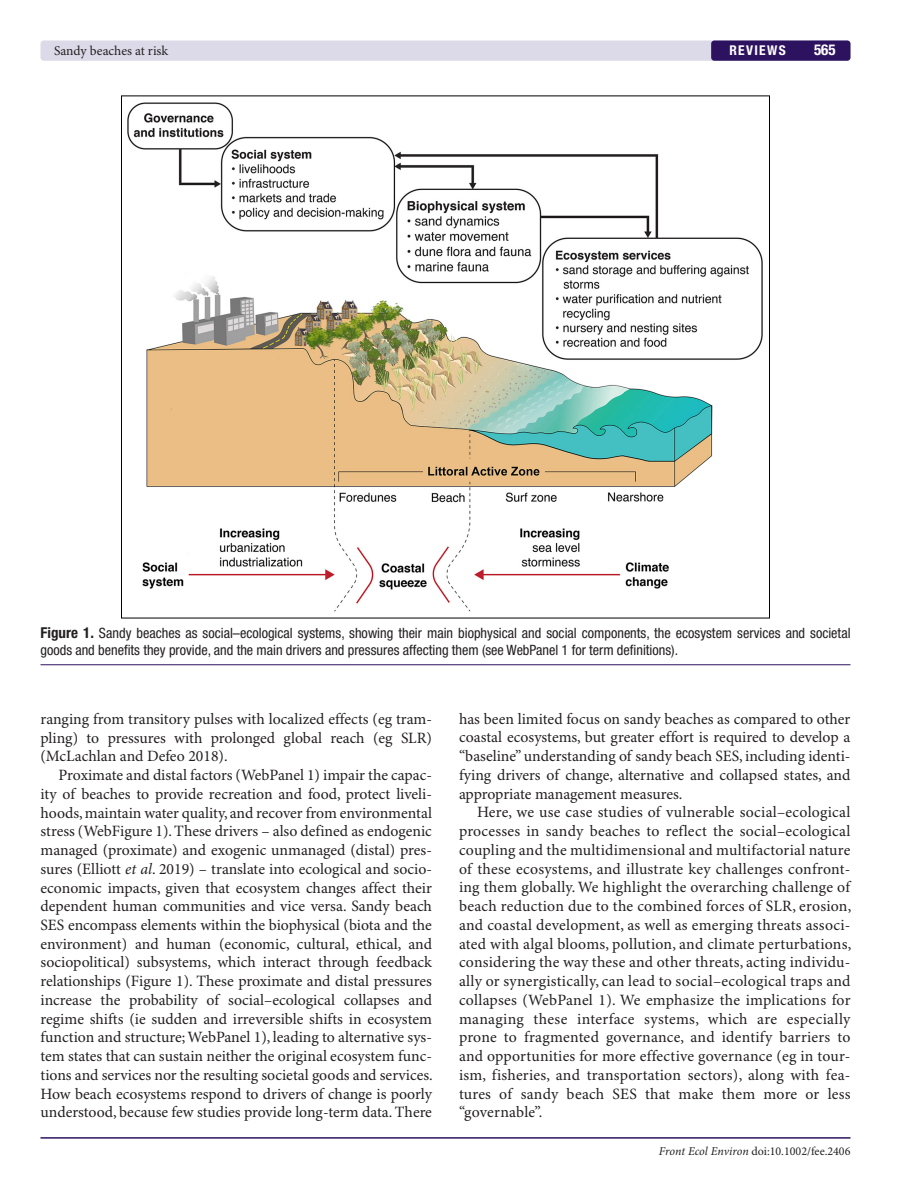
<style>
.page{position:relative;width:918px;height:1188px;background:#fff}
.page>*{position:absolute;margin:0;border:0;box-sizing:border-box;transform-origin:0 0}
.t1{font:15.75px/18.8px "Minion Pro";color:#231f20;text-align:justify}
.t2{font:700 condensed 15px "Helvetica Neue LT Std";color:#fff}
.t3{font:condensed 14.25px/17.2px "Helvetica Neue LT Std";color:#231f20}
.t4{font:13.5px "Minion Pro";letter-spacing:-.005em;color:#231f20}
.t5{font:700 condensed 13.5px "Helvetica Neue LT Std";letter-spacing:.1em;color:#fff}
.t6{font:12px "Minion Pro";color:#231f20}
.s1{font-weight:700;font-size:15px}
.s2{font-style:italic}
</style>
<div class="page">
<hr style="left:40px;top:1137px;width:810px;height:2px;background:#2d135f">
<div style="left:40px;top:40px;width:811px;height:21px;background:#dcdae8;border-radius:3px"></div>
<div style="left:711px;top:40px;width:140px;height:21px;background:#2d135f;border-radius:3px"></div>
<hr style="left:40px;top:664px;width:810px;height:1px;background:#2d135f">
<img style="left:128px;top:102px;width:635px;height:510px">
<p class="t4" style="left:54px;top:43px;width:116px">Sandy beaches at risk</p>
<p class="t5" style="left:729px;top:42px;width:58px">REVIEWS</p>
<p class="t2" style="left:814px;top:41px;width:23px">565</p>
<p class="t3" style="left:40px;top:624px;width:812px"><span class="s1">Figure 1.</span> Sandy beaches as social–ecological systems, showing their main biophysical and social components, the ecosystem services and societal goods and benefits they provide, and the main drivers and pressures affecting them (see WebPanel 1 for term definitions).</p>
<p class="t1" style="left:40px;top:710px;width:393px">ranging from transitory pulses with localized effects (eg tram&shy;pling) to pressures with prolonged global reach (eg SLR) (McLachlan and Defeo 2018).</p>
<p class="t1" style="left:40px;top:766px;width:394px;text-indent:18px">Proximate and distal factors (WebPanel 1) impair the capac&shy;ity of beaches to provide recreation and food, protect liveli&shy;hoods, maintain water quality, and recover from environmental stress (WebFigure 1). These drivers – also defined as endogenic managed (proximate) and exogenic unmanaged (distal) pres&shy;sures (Elliott <span class="s2">et al</span>. 2019) – translate into ecological and socio&shy;economic impacts, given that ecosystem changes affect their dependent human communities and vice versa. Sandy beach SES encompass elements within the biophysical (biota and the environment) and human (economic, cultural, ethical, and sociopolitical) subsystems, which interact through feedback relationships (Figure 1). These proximate and distal pressures increase the probability of social–ecological collapses and regime shifts (ie sudden and irreversible shifts in ecosystem function and structure; WebPanel 1), leading to alternative sys&shy;tem states that can sustain neither the original ecosystem func&shy;tions and services nor the resulting societal goods and services.<br>How beach ecosystems respond to drivers of change is poorly understood, because few studies provide long-term data. There</p>
<p class="t1" style="left:459px;top:710px;width:393px">has been limited focus on sandy beaches as compared to other coastal ecosystems, but greater effort is required to develop a “baseline” understanding of sandy beach SES, including identi&shy;fying drivers of change, alternative and collapsed states, and appropriate management measures.</p>
<p class="t1" style="left:459px;top:804px;width:394px;text-indent:18px">Here, we use case studies of vulnerable social–ecological processes in sandy beaches to reflect the social–ecological coupling and the multidimensional and multifactorial nature of these ecosystems, and illustrate key challenges confront&shy;ing them globally. We highlight the overarching challenge of beach reduction due to the combined forces of SLR, erosion, and coastal development, as well as emerging threats associ&shy;ated with algal blooms, pollution, and climate perturbations, considering the way these and other threats, acting individu&shy;ally or synergistically, can lead to social–ecological traps and collapses (WebPanel 1). We emphasize the implications for managing these interface systems, which are especially prone to fragmented governance, and identify barriers to and opportunities for more effective governance (eg in tour&shy;ism, fisheries, and transportation sectors), along with fea&shy;tures of sandy beach SES that make them more or less “governable”.</p>
<p class="t6" style="left:659px;top:1144px;width:193px"><span class="s2">Front Ecol Environ</span> doi:10.1002/fee.2406</p>
</div>
